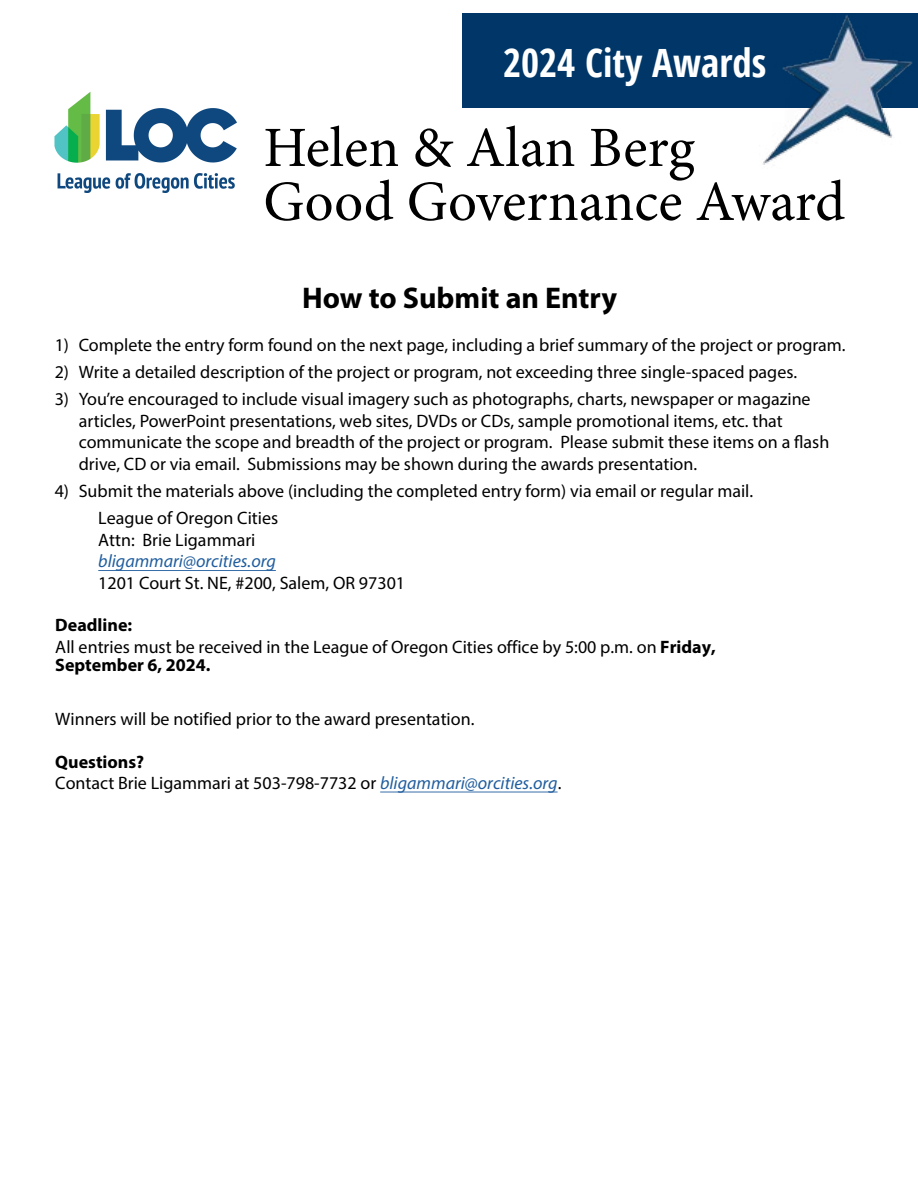
<style>
.page{position:relative;width:918px;height:1188px;background:#fff}
.page>*{position:absolute;margin:0;border:0;box-sizing:border-box;transform-origin:0 0}
.t1{font:57px/54px "Minion Pro";color:#000}
.t2{font:700 condensed 39px "Open Sans";color:#fff}
.t3{font:700 30px "Myriad Pro";color:#000}
.t4{font:18px/21.6px "Myriad Pro";color:#000}
.t5{font:700 18px "Myriad Pro";color:#000}
.s1{font-style:italic;color:#215e9e}
.s2{font-weight:700}
</style>
<div class="page">
<div style="left:463px;top:14px;width:455px;height:94px;background:#003768"></div>
<img style="left:54px;top:92px;width:182px;height:101px">
<img style="left:760px;top:13px;width:156px;height:152px">
<hr style="left:98px;top:570px;width:178px;height:1px;background:#215e9e">
<hr style="left:380px;top:792px;width:178px;height:1px;background:#215e9e">
<p class="t2" style="left:503px;top:35px;width:265px">2024 City Awards</p>
<p class="t1" style="left:263px;top:121px;width:583px">Helen &amp; Alan Berg<br>Good Governance Award</p>
<p class="t3" style="left:302px;top:278px;width:316px">How to Submit an Entry</p>
<p class="t4" style="left:55px;top:334px;width:792px">1) Complete the entry form found on the next page, including a brief summary of the project or program.</p>
<p class="t4" style="left:55px;top:361px;width:744px">2) Write a detailed description of the project or program, not exceeding three single-spaced pages.</p>
<p class="t4" style="left:79px;top:388px;width:752px;text-indent:-24px">3) You’re encouraged to include visual imagery such as photographs, charts, newspaper or magazine articles, PowerPoint presentations, web sites, DVDs or CDs, sample promotional items, etc. that communicate the scope and breadth of the project or program. Please submit these items on a flash drive, CD or via email. Submissions may be shown during the awards presentation.</p>
<p class="t4" style="left:55px;top:480px;width:700px">4) Submit the materials above (including the completed entry form) via email or regular mail.</p>
<p class="t4" style="left:98px;top:507px;width:308px">League of Oregon Cities<br>Attn: Brie Ligammari <span class="s1">bligammari@orcities.org<br></span>1201 Court St. NE, #200, Salem, OR 97301</p>
<p class="t4" style="left:55px;top:614px;width:662px"><span class="s2">Deadline:<br></span>All entries must be received in the League of Oregon Cities office by 5:00 p.m. on <span class="s2">Friday,</span></p>
<p class="t5" style="left:55px;top:653px;width:157px">September 6, 2024.</p>
<p class="t4" style="left:55px;top:708px;width:421px">Winners will be notified prior to the award presentation.</p>
<p class="t4" style="left:55px;top:751px;width:508px"><span class="s2">Questions?<br></span>Contact Brie Ligammari at 503-798-7732 or <span class="s1">bligammari@orcities.org</span>.</p>
</div>
